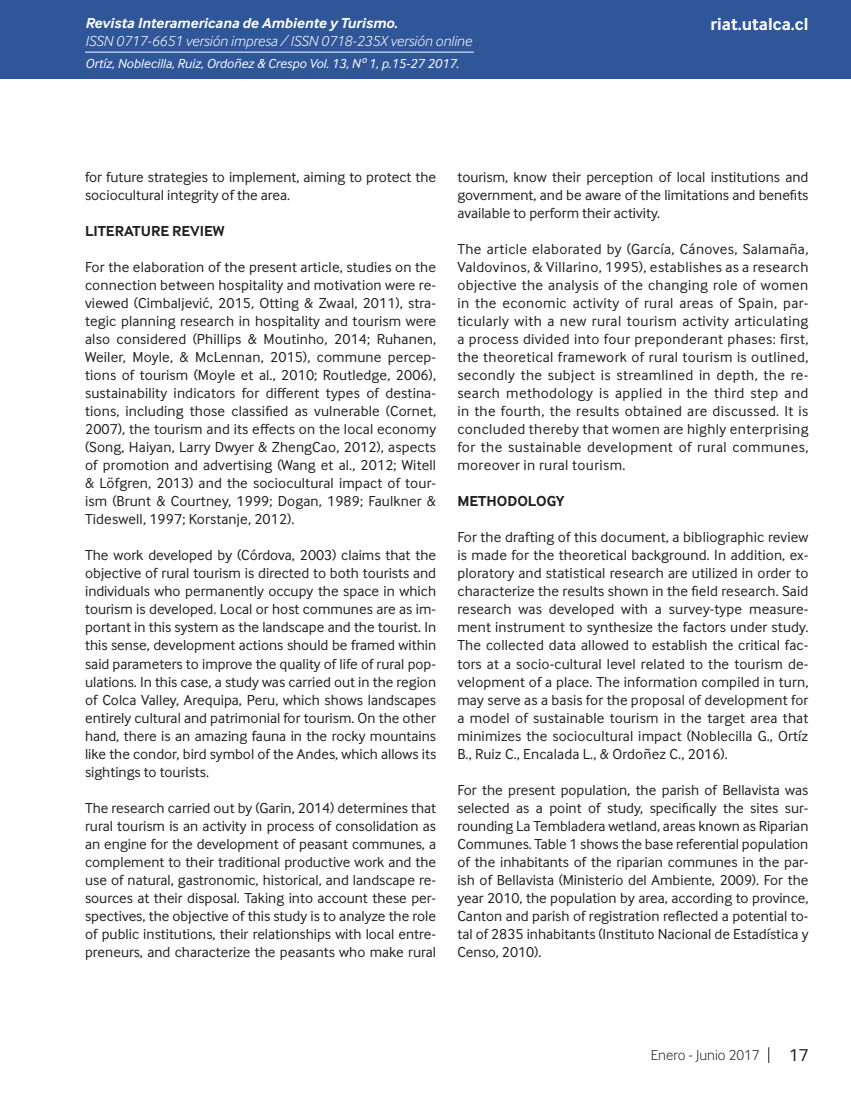
<style>
.page{position:relative;width:851px;height:1106px;background:#fff}
.page>*{position:absolute;margin:0;border:0;box-sizing:border-box;transform-origin:0 0}
.t1{font:700 18px "Inter Face";color:#fff}
.t2{font:18px "Inter Face";color:#231f20}
.Cuerpo_de_Texto{font:15px/18px "Inter Face";color:#231f20;text-align:justify}
.t3{font:italic 300 15px "Inter Face";color:#fff}
.t4{font:italic 700 15px "Inter Face";color:#fff}
.Cuerpo_de_Texto-2{font:700 15px "Inter Face";color:#231f20}
.t5{font:300 15px "Inter Face";color:#231f20}
.Cuño_de_pagina{font:italic 13.5px "Inter Face";color:#fff}
</style>
<div class="page">
<div style="left:0;top:0;width:850px;height:79px;background:#2f5699"></div>
<hr style="left:85px;top:52px;width:389px;height:1px;background:#fff">
<svg style="left:768px;top:1047px;width:1px;height:16px"></svg>
<p class="t4" style="left:85px;top:15px;width:314px">Revista Interamericana de Ambiente y Turismo.</p>
<p class="t3" style="left:85px;top:33px;width:388px">ISSN 0717-6651 versión impresa / ISSN 0718-235X versión online</p>
<p class="Cuño_de_pagina" style="left:85px;top:56px;width:375px">Ortíz, Noblecilla, Ruiz, Ordoñez &amp; Crespo Vol. 13, Nº 1, p.15-27 2017.</p>
<p class="t1" style="left:710px;top:14px;width:99px">riat.utalca.cl</p>
<p class="Cuerpo_de_Texto" style="left:85px;top:168px;width:352px">for future strategies to implement, aiming to protect the sociocultural integrity of the area.</p>
<p class="Cuerpo_de_Texto-2" style="left:85px;top:223px;width:141px">LITERATURE REVIEW</p>
<p class="Cuerpo_de_Texto" style="left:85px;top:258px;width:352px">For the elaboration of the present article, studies on the connection between hospitality and motivation were re&shy;viewed (Cimbaljević, 2015, Otting &amp; Zwaal, 2011), stra&shy;tegic planning research in hospitality and tourism were also considered (Phillips &amp; Moutinho, 2014; Ruhanen, Weiler, Moyle, &amp; McLennan, 2015), commune percep&shy;tions of tourism (Moyle et al., 2010; Routledge, 2006), sustainability indicators for different types of destina&shy;tions, including those classified as vulnerable (Cornet, 2007), the tourism and its effects on the local economy (Song, Haiyan, Larry Dwyer &amp; ZhengCao, 2012), aspects of promotion and advertising (Wang et al., 2012; Witell &amp; Löfgren, 2013) and the sociocultural impact of tour&shy;ism (Brunt &amp; Courtney, 1999; Dogan, 1989; Faulkner &amp; Tideswell, 1997; Korstanje, 2012).</p>
<p class="Cuerpo_de_Texto" style="left:85px;top:546px;width:352px">The work developed by (Córdova, 2003) claims that the objective of rural tourism is directed to both tourists and individuals who permanently occupy the space in which tourism is developed. Local or host communes are as im&shy;portant in this system as the landscape and the tourist. In this sense, development actions should be framed within said parameters to improve the quality of life of rural pop&shy;ulations. In this case, a study was carried out in the region of Colca Valley, Arequipa, Peru, which shows landscapes entirely cultural and patrimonial for tourism. On the other hand, there is an amazing fauna in the rocky mountains like the condor, bird symbol of the Andes, which allows its sightings to tourists.</p>
<p class="Cuerpo_de_Texto" style="left:85px;top:798px;width:352px">The research carried out by (Garin, 2014) determines that rural tourism is an activity in process of consolidation as an engine for the development of peasant communes, a complement to their traditional productive work and the use of natural, gastronomic, historical, and landscape re&shy;sources at their disposal. Taking into account these per&shy;spectives, the objective of this study is to analyze the role of public institutions, their relationships with local entre&shy;preneurs, and characterize the peasants who make rural</p>
<p class="Cuerpo_de_Texto" style="left:457px;top:168px;width:352px">tourism, know their perception of local institutions and government, and be aware of the limitations and benefits available to perform their activity.</p>
<p class="Cuerpo_de_Texto" style="left:457px;top:240px;width:352px">The article elaborated by (García, Cánoves, Salamaña, Valdovinos, &amp; Villarino, 1995), establishes as a research objective the analysis of the changing role of women in the economic activity of rural areas of Spain, par&shy;ticularly with a new rural tourism activity articulating a process divided into four preponderant phases: first, the theoretical framework of rural tourism is outlined, secondly the subject is streamlined in depth, the re&shy;search methodology is applied in the third step and in the fourth, the results obtained are discussed. It is concluded thereby that women are highly enterprising for the sustainable development of rural communes, moreover in rural tourism.</p>
<p class="Cuerpo_de_Texto-2" style="left:457px;top:493px;width:108px">METHODOLOGY</p>
<p class="Cuerpo_de_Texto" style="left:457px;top:528px;width:352px">For the drafting of this document, a bibliographic review is made for the theoretical background. In addition, ex&shy;ploratory and statistical research are utilized in order to characterize the results shown in the field research. Said research was developed with a survey-type measure&shy;ment instrument to synthesize the factors under study.<br>The collected data allowed to establish the critical fac&shy;tors at a socio-cultural level related to the tourism de&shy;velopment of a place. The information compiled in turn, may serve as a basis for the proposal of development for a model of sustainable tourism in the target area that minimizes the sociocultural impact (Noblecilla G., Ortíz B., Ruiz C., Encalada L., &amp; Ordoñez C., 2016).</p>
<p class="Cuerpo_de_Texto" style="left:457px;top:780px;width:352px">For the present population, the parish of Bellavista was selected as a point of study, specifically the sites sur&shy;rounding La Tembladera wetland, areas known as Riparian Communes. Table 1 shows the base referential population of the inhabitants of the riparian communes in the par&shy;ish of Bellavista (Ministerio del Ambiente, 2009). For the year 2010, the population by area, according to province, Canton and parish of registration reflected a potential to&shy;tal of 2835 inhabitants (Instituto Nacional de Estadística y Censo, 2010).</p>
<p class="t5" style="left:651px;top:1046px;width:110px">Enero - Junio 2017</p>
<p class="t2" style="left:789px;top:1045px;width:21px">17</p>
</div>
